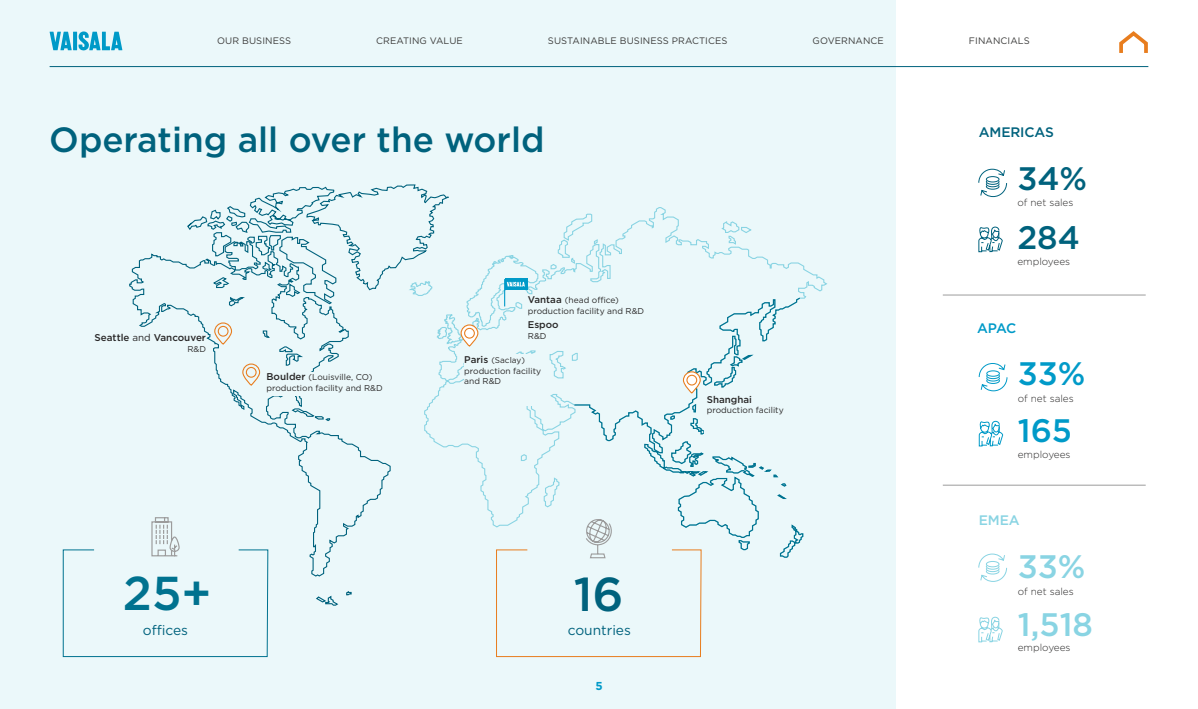
<style>
.page{position:relative;width:1198px;height:709px;background:#fff}
.page>*{position:absolute;margin:0;border:0;box-sizing:border-box;transform-origin:0 0}
.t1{font:500 47.5px "Gotham";color:#00728f}
.t2{font:500 47.5px "Gotham";color:#00627d}
.H1-2019{font:500 35px "Gotham";color:#00627d}
.H1-2019-2{font:500 32.5px "Gotham";color:#89d4e3}
.H1-2019-3{font:500 32.5px "Gotham";color:#00627d}
.H1-2019-4{font:500 32.5px "Gotham";color:#009ac8}
.t3{font:13.75px "Gotham";color:#00627d}
.H3-2019{font:500 13.75px "Gotham";letter-spacing:-.01em;color:#00627d}
.H3-2019-2{font:500 13.75px "Gotham";color:#009ac8}
.H3-2019-3{font:500 13.75px "Gotham";color:#89d4e3}
.t4{font:700 11.5px "Gotham";color:#009ac8}
.body{font:300 10px "Gotham";color:#282727}
.Table_body_left{font:500 9.88px "Gotham";color:#282727}
.Table_body_left-2{font:500 9.75px "Gotham";color:#282727}
.t5{font:9.38px "Gotham";letter-spacing:.01em;color:#3c3c3b}
.Table_body_left-3{font:8.5px/9.9px "Gotham";color:#282727}
.Table_body_left-4{font:8.25px "Gotham";color:#282727}
.s1{font-weight:400}
.s2{font-weight:500;font-size:9.88px}
.s3{font-weight:500;font-size:9.75px}
</style>
<div class="page">
<div style="left:0;top:0;width:1197px;height:709px;background:#ebf8fa"></div>
<div style="left:896px;top:0;width:302px;height:709px;background:#fff"></div>
<svg style="left:316px;top:591px;width:36px;height:15px"></svg>
<svg style="left:187px;top:184px;width:262px;height:85px"></svg>
<svg style="left:129px;top:251px;width:262px;height:326px"></svg>
<svg style="left:406px;top:206px;width:422px;height:321px"></svg>
<svg style="left:573px;top:296px;width:231px;height:262px"></svg>
<div style="left:505px;top:278px;width:22px;height:12px;background:#009ac8"></div>
<svg style="left:504px;top:279px;width:21px;height:27px"></svg>
<svg style="left:242px;top:363px;width:19px;height:22px"></svg>
<svg style="left:460px;top:324px;width:19px;height:22px"></svg>
<svg style="left:682px;top:371px;width:19px;height:22px"></svg>
<svg style="left:214px;top:322px;width:19px;height:22px"></svg>
<svg style="left:496px;top:518px;width:206px;height:139px"></svg>
<svg style="left:63px;top:516px;width:205px;height:141px"></svg>
<div style="left:524px;top:295px;width:168px;height:54px;background:#ebf8fa"></div>
<div style="left:464px;top:354px;width:82px;height:52px;background:#ebf8fa"></div>
<div style="left:703px;top:391px;width:124px;height:43px;background:#ebf8fa"></div>
<div style="left:266px;top:372px;width:144px;height:23px;background:#ebf8fa"></div>
<hr style="left:943px;top:295px;width:202px;height:1px;background:#9c9c9c">
<hr style="left:943px;top:485px;width:202px;height:1px;background:#9c9c9c">
<svg style="left:978px;top:168px;width:29px;height:29px"></svg>
<svg style="left:978px;top:226px;width:25px;height:27px"></svg>
<svg style="left:978px;top:363px;width:29px;height:28px"></svg>
<svg style="left:978px;top:420px;width:25px;height:27px"></svg>
<svg style="left:978px;top:616px;width:25px;height:27px"></svg>
<svg style="left:978px;top:553px;width:29px;height:29px"></svg>
<div style="left:62px;top:333px;width:144px;height:24px;background:#ebf8fa"></div>
<hr style="left:50px;top:66px;width:1098px;height:1px;background:#00627d">
<svg style="left:50px;top:31px;width:72px;height:19px"></svg>
<svg style="left:1119px;top:31px;width:29px;height:22px"></svg>
<p class="t5" style="left:217px;top:35px;width:75px">OUR BUSINESS</p>
<p class="t5" style="left:376px;top:35px;width:88px">CREATING VALUE</p>
<p class="t5" style="left:548px;top:35px;width:181px">SUSTAINABLE BUSINESS PRACTICES</p>
<p class="t5" style="left:812px;top:35px;width:73px">GOVERNANCE</p>
<p class="t5" style="left:969px;top:35px;width:62px">FINANCIALS</p>
<p class="H1-2019" style="left:49px;top:116px;width:497px">Operating all over the world</p>
<p class="H3-2019" style="left:979px;top:124px;width:76px">AMERICAS</p>
<p class="Table_body_left" style="left:95px;top:331px;width:113px">Seattle <span class="s1">and</span> Vancouver</p>
<p class="Table_body_left-3" style="left:187px;top:344px;width:20px">R&amp;D</p>
<p class="Table_body_left-3" style="left:266px;top:371px;width:118px;line-height:11.1px"><span class="s2">Boulder</span> (Louisville, CO) production facility and R&amp;D</p>
<p class="Table_body_left-3" style="left:528px;top:295px;width:93px"><span class="s3">Vantaa</span> (head office)</p>
<p class="Table_body_left-3" style="left:528px;top:306px;width:118px">production facility and R&amp;D</p>
<p class="Table_body_left-2" style="left:528px;top:318px;width:32px">Espoo</p>
<p class="Table_body_left-3" style="left:528px;top:331px;width:20px">R&amp;D</p>
<p class="Table_body_left-4" style="left:464px;top:354px;width:62px"><span class="s3">Paris</span> (Saclay)</p>
<p class="Table_body_left-3" style="left:464px;top:365px;width:78px">production facility and R&amp;D</p>
<p class="Table_body_left-2" style="left:707px;top:393px;width:47px">Shanghai</p>
<p class="Table_body_left-3" style="left:707px;top:405px;width:78px">production facility</p>
<p class="t1" style="left:123px;top:562px;width:90px">25+</p>
<p class="t2" style="left:574px;top:563px;width:51px">16</p>
<p class="t3" style="left:143px;top:621px;width:47px">offices</p>
<p class="t3" style="left:568px;top:621px;width:65px">countries</p>
<h3 class="t4" style="left:595px;top:678px;width:9px">5</h3>
<p class="H1-2019-3" style="left:1017px;top:157px;width:71px">34%</p>
<p class="body" style="left:1017px;top:196px;width:57px">of net sales</p>
<p class="H1-2019-3" style="left:1017px;top:216px;width:64px">284</p>
<p class="body" style="left:1017px;top:255px;width:54px">employees</p>
<p class="H3-2019-2" style="left:977px;top:319px;width:41px">APAC</p>
<p class="H1-2019-4" style="left:1017px;top:352px;width:69px">33%</p>
<p class="body" style="left:1017px;top:392px;width:57px">of net sales</p>
<p class="H1-2019-4" style="left:1017px;top:409px;width:56px">165</p>
<p class="body" style="left:1017px;top:448px;width:54px">employees</p>
<p class="H3-2019-3" style="left:979px;top:511px;width:42px">EMEA</p>
<p class="H1-2019-2" style="left:1017px;top:545px;width:69px">33%</p>
<p class="body" style="left:1017px;top:585px;width:57px">of net sales</p>
<p class="H1-2019-2" style="left:1017px;top:603px;width:77px">1,518</p>
<p class="body" style="left:1017px;top:641px;width:54px">employees</p>
</div>
